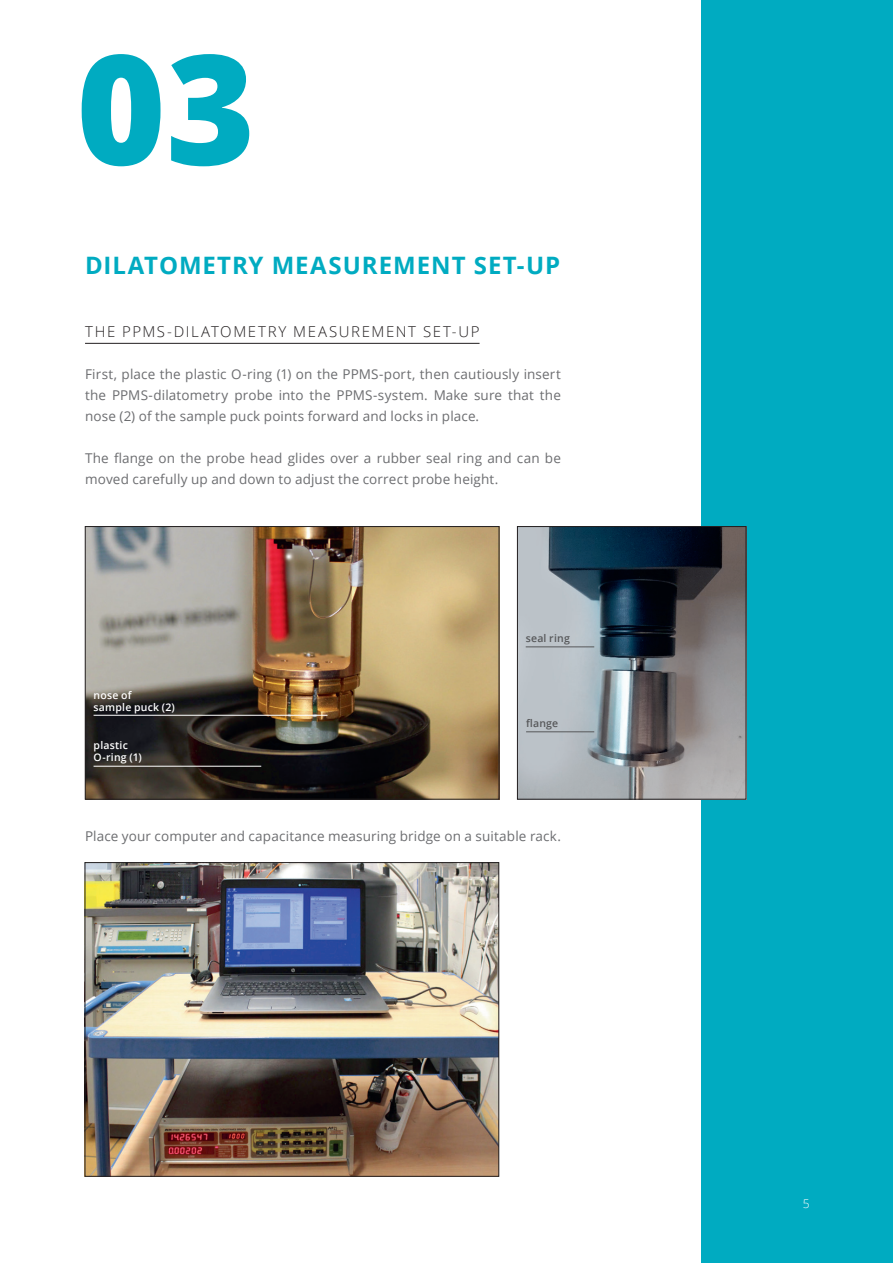
<style>
.page{position:relative;width:893px;height:1263px;background:#fff}
.page>*{position:absolute;margin:0;border:0;box-sizing:border-box;transform-origin:0 0}
.t1{font:800 152.85px "Open Sans";color:#00abc1}
.Hauptüberschriften{font:700 24px "Open Sans";letter-spacing:.04em;color:#00abc1}
.Unterüberschriften{font:300 15px "Open Sans";letter-spacing:.105em;color:#231f20}
.Fließtext_grau{font:13.5px/21px "Open Sans";letter-spacing:.01em;color:#6c6d70;text-align:justify}
.t2{font:300 12px "Open Sans";color:#fff}
.Fließtext_grau-2{font:600 10.5px/12.6px "Open Sans";letter-spacing:.02em;color:#fff}
.Fließtext_grau-3{font:600 10.5px "Open Sans";letter-spacing:.02em;color:#57585a}
</style>
<div class="page">
<div style="left:702px;top:0;width:191px;height:1263px;background:#00abc1"></div>
<hr style="left:85px;top:343px;width:395px;height:1px;background:#231f20">
<img style="left:87px;top:864px;width:410px;height:310px">
<div style="left:85px;top:862px;width:414px;height:314px;border:1px solid #231f20"></div>
<img style="left:87px;top:528px;width:410px;height:269px">
<div style="left:85px;top:526px;width:414px;height:273px;border:1px solid #231f20"></div>
<hr style="left:94px;top:715px;width:233px;height:1px;background:#fff">
<hr style="left:94px;top:766px;width:167px;height:1px;background:#fff">
<img style="left:519px;top:528px;width:225px;height:269px">
<div style="left:517px;top:526px;width:229px;height:273px;border:1px solid #231f20"></div>
<hr style="left:526px;top:731px;width:68px;height:1px;background:#57585a">
<hr style="left:526px;top:647px;width:68px;height:1px;background:#57585a">
<p class="t1" style="left:76px;top:-7px;width:181px">03</p>
<p class="Hauptüberschriften" style="left:85px;top:249px;width:477px">DILATOMETRY MEASUREMENT SET-UP</p>
<p class="Unterüberschriften" style="left:85px;top:322px;width:396px">THE PPMS-DILATOMETRY MEASUREMENT SET-UP</p>
<p class="Fließtext_grau" style="left:85px;top:364px;width:477px">First, place the plastic O-ring (1) on the PPMS-port, then cautiously insert the PPMS-dilatometry probe into the PPMS-system. Make sure that the nose (2) of the sample puck points forward and locks in place.</p>
<p class="Fließtext_grau" style="left:85px;top:448px;width:477px">The flange on the probe head glides over a rubber seal ring and can be moved carefully up and down to adjust the correct probe height.</p>
<p class="Fließtext_grau-2" style="left:94px;top:688px;width:83px">nose of<br>sample puck (2)</p>
<p class="Fließtext_grau-2" style="left:94px;top:738px;width:50px">plastic<br>O-ring (1)</p>
<p class="Fließtext_grau-3" style="left:526px;top:631px;width:46px">seal ring</p>
<p class="Fließtext_grau-3" style="left:526px;top:716px;width:34px">flange</p>
<p class="Fließtext_grau" style="left:85px;top:826px;width:477px">Place your computer and capacitance measuring bridge on a suitable rack.</p>
<p class="t2" style="left:803px;top:1195px;width:8px">5</p>
</div>
